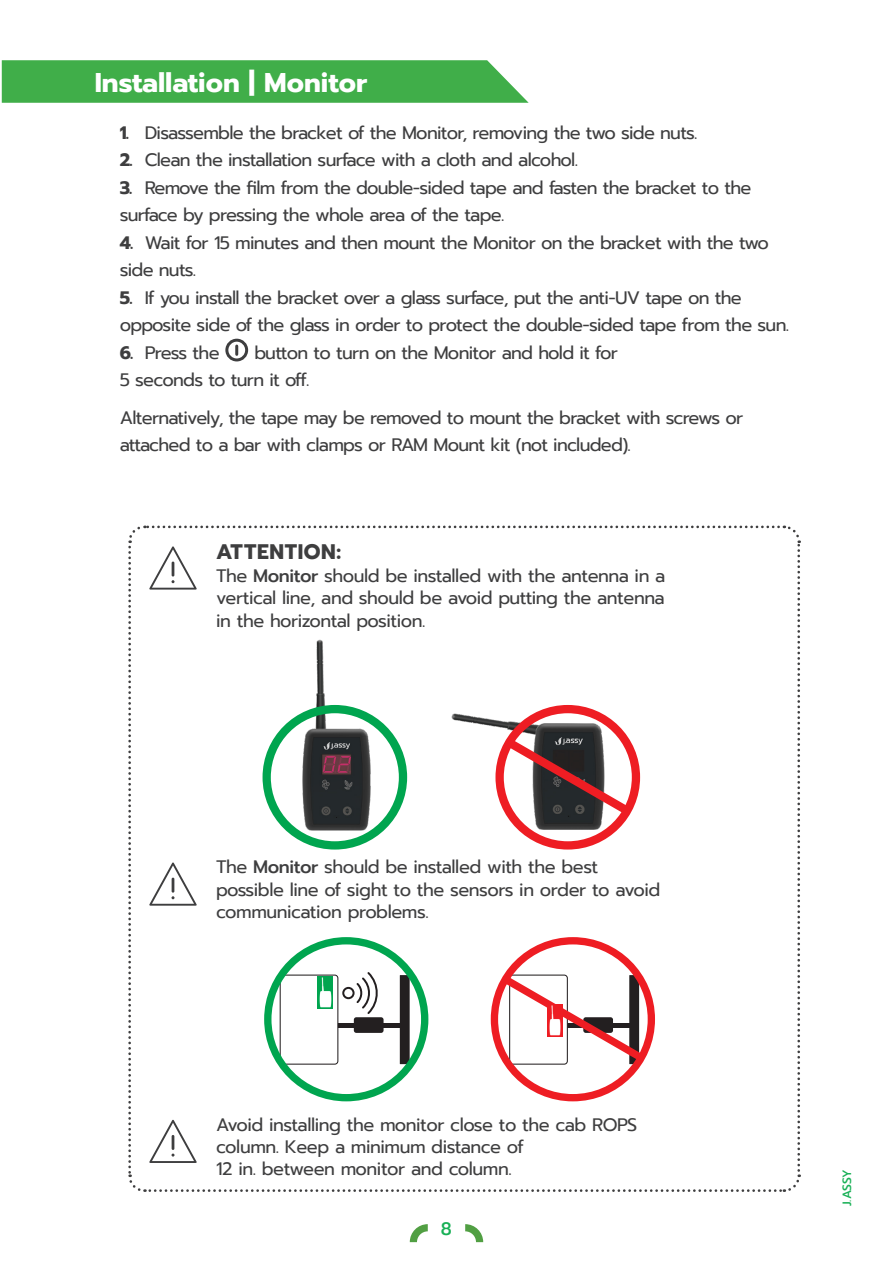
<style>
.page{position:relative;width:893px;height:1263px;background:#fff}
.page>*{position:absolute;margin:0;border:0;box-sizing:border-box;transform-origin:0 0}
.Capitulos{font:700 27px "Prompt";color:#fff}
.t1{font:700 21px "Prompt";letter-spacing:.025em;color:#3e3e3f}
.t2{font:18px/22.5px "Prompt";letter-spacing:-.04em;color:#3e3e3f}
.t3{font:500 18px "Prompt";color:#18b056}
.t4{font:500 12px "Prompt";color:#18b056}
.s1{font-weight:700}
.s2{font-weight:500}
</style>
<div class="page">
<svg style="left:410px;top:1224px;width:18px;height:18px"></svg>
<svg style="left:465px;top:1224px;width:18px;height:18px"></svg>
<svg style="left:128px;top:525px;width:673px;height:667px"></svg>
<img style="left:548px;top:1005px;width:13px;height:30px">
<div style="left:225px;top:339px;width:23px;height:22px;border:3px solid #3e3e3f;border-radius:50%"></div>
<svg style="left:235px;top:346px;width:3px;height:8px"></svg>
<svg style="left:2px;top:60px;width:527px;height:43px;background:#49b252"></svg>
<p class="Capitulos" style="left:95px;top:63px;width:274px">Installation | Monitor</p>
<p class="t2" style="left:120px;top:121px;width:579px"><span class="s1">1.</span> Disassemble the bracket of the Monitor, removing the two side nuts.</p>
<p class="t2" style="left:120px;top:149px;width:460px"><span class="s1">2.</span> Clean the installation surface with a cloth and alcohol.</p>
<p class="t2" style="left:120px;top:174px;width:633px;line-height:27.5px"><span class="s1">3.</span> Remove the film from the double-sided tape and fasten the bracket to the surface by pressing the whole area of the tape.</p>
<p class="t2" style="left:120px;top:229px;width:651px;line-height:27.5px"><span class="s1">4.</span> Wait for 15 minutes and then mount the Monitor on the bracket with the two side nuts.</p>
<p class="t2" style="left:120px;top:284px;width:671px;line-height:27.5px"><span class="s1">5.</span> If you install the bracket over a glass surface, put the anti-UV tape on the opposite side of the glass in order to protect the double-sided tape from the sun.</p>
<p class="t2" style="left:120px;top:341px;width:101px"><span class="s1">6.</span> Press the</p>
<p class="t2" style="left:120px;top:339px;width:500px;line-height:27.5px;text-indent:135px">button to turn on the Monitor and hold it for<br>5 seconds to turn it off.</p>
<p class="t2" style="left:120px;top:404px;width:625px;line-height:27.5px">Alternatively, the tape may be removed to mount the bracket with screws or attached to a bar with clamps or RAM Mount kit (not included).</p>
<p class="t1" style="left:216px;top:536px;width:126px">ATTENTION:</p>
<p class="t2" style="left:216px;top:564px;width:451px;text-align:justify">The <span class="s2">Monitor</span> should be installed with the antenna in a vertical line, and should be avoid putting the antenna in the horizontal position.</p>
<p class="t2" style="left:216px;top:856px;width:446px">The <span class="s2">Monitor</span> should be installed with the best possible line of sight to the sensors in order to avoid communication problems.</p>
<p class="t2" style="left:216px;top:1113px;width:422px">Avoid installing the monitor close to the cab ROPS column. Keep a minimum distance of<br>12 in. between monitor and column.</p>
<p class="t3" style="left:441px;top:1215px;width:13px">8</p>
<p class="t4" style="left:838px;top:1206px;width:38px;rotate:-90deg">J.ASSY</p>
</div>
